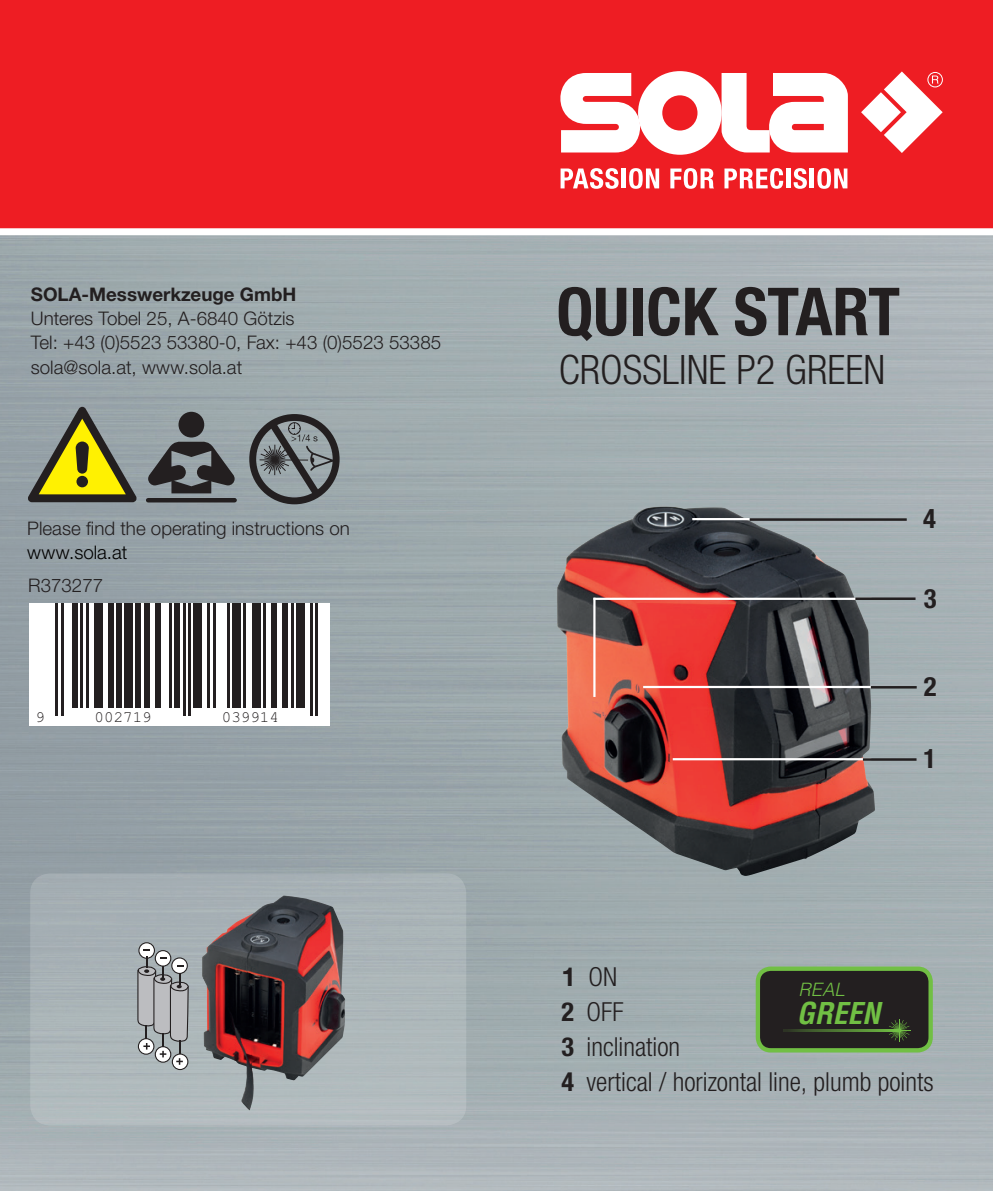
<style>
.page{position:relative;width:993px;height:1191px;background:#fff}
.page>*{position:absolute;margin:0;border:0;box-sizing:border-box;transform-origin:0 0}
.t1{font:700 condensed 66.5px "Helvetica Neue LTW1 G";color:#231f20}
.t2{font:300 condensed 40.6px "Helvetica Neue LTW1 G";color:#231f20}
.t3{font:italic 700 condensed 29.4px "Helvetica LT Std";color:#71bf44}
.t4{font:700 condensed 26.6px "Helvetica Neue LT Std";color:#231f20}
.t5{font:300 condensed 26.25px/35px "Helvetica Neue LTW1 G";color:#231f20}
.t6{font:300 18.9px/24.2px "Helvetica Neue LTW1 G";color:#231f20}
.t7{font:700 18.9px "Helvetica Neue LTW1 G";color:#231f20}
.t8{font:300 18.9px "Helvetica Neue LTW1 G";color:#000}
.t9{font:300 18.9px "Helvetica Neue LT Std";color:#231f20}
.t10{font:italic 300 18.55px "Helvetica LT Std";color:#71bf44}
.t11{font:700 15.75px "Helvetica";color:#231f20}
.s1{font-weight:700;font-stretch:normal}
.s2{font-weight:700}
.s3{font-style:inherit}
</style>
<div class="page">
<img style="left:0;top:235px;width:992px;height:956px">
<div style="left:0;top:0;width:992px;height:228px;background:#ee1d23"></div>
<svg style="left:560px;top:71px;width:287px;height:84px"></svg>
<svg style="left:861px;top:71px;width:81px;height:82px"></svg>
<svg style="left:560px;top:168px;width:58px;height:21px"></svg>
<hr style="left:621px;top:168px;width:4px;height:20px;background:#fff">
<svg style="left:629px;top:168px;width:30px;height:21px"></svg>
<svg style="left:670px;top:168px;width:43px;height:21px"></svg>
<svg style="left:724px;top:168px;width:59px;height:21px"></svg>
<hr style="left:786px;top:168px;width:4px;height:20px;background:#fff">
<svg style="left:793px;top:168px;width:13px;height:21px"></svg>
<hr style="left:809px;top:168px;width:4px;height:20px;background:#fff">
<svg style="left:817px;top:168px;width:30px;height:21px"></svg>
<div style="left:30px;top:603px;width:300px;height:122px;background:#fff"></div>
<hr style="left:55px;top:603px;width:3px;height:113px;background:#231f20">
<hr style="left:61px;top:603px;width:3px;height:113px;background:#231f20">
<div style="left:72px;top:603px;width:5px;height:105px;background:#231f20"></div>
<hr style="left:80px;top:603px;width:3px;height:105px;background:#231f20">
<hr style="left:86px;top:603px;width:3px;height:105px;background:#231f20">
<div style="left:94px;top:603px;width:8px;height:105px;background:#231f20"></div>
<div style="left:108px;top:603px;width:5px;height:105px;background:#231f20"></div>
<div style="left:116px;top:603px;width:6px;height:105px;background:#231f20"></div>
<div style="left:124px;top:603px;width:9px;height:105px;background:#231f20"></div>
<div style="left:135px;top:603px;width:6px;height:105px;background:#231f20"></div>
<div style="left:144px;top:603px;width:5px;height:105px;background:#231f20"></div>
<div style="left:155px;top:603px;width:5px;height:105px;background:#231f20"></div>
<hr style="left:169px;top:603px;width:2px;height:105px;background:#231f20">
<div style="left:174px;top:603px;width:6px;height:105px;background:#231f20"></div>
<hr style="left:183px;top:603px;width:2px;height:113px;background:#231f20">
<hr style="left:188px;top:603px;width:3px;height:113px;background:#231f20">
<div style="left:194px;top:603px;width:8px;height:105px;background:#231f20"></div>
<hr style="left:207px;top:603px;width:3px;height:105px;background:#231f20">
<hr style="left:213px;top:603px;width:3px;height:105px;background:#231f20">
<hr style="left:227px;top:603px;width:3px;height:105px;background:#231f20">
<div style="left:232px;top:603px;width:9px;height:105px;background:#231f20"></div>
<hr style="left:243px;top:603px;width:3px;height:105px;background:#231f20">
<div style="left:252px;top:603px;width:8px;height:105px;background:#231f20"></div>
<hr style="left:263px;top:603px;width:2px;height:105px;background:#231f20">
<div style="left:271px;top:603px;width:6px;height:105px;background:#231f20"></div>
<div style="left:282px;top:603px;width:6px;height:105px;background:#231f20"></div>
<hr style="left:290px;top:603px;width:3px;height:105px;background:#231f20">
<div style="left:296px;top:603px;width:8px;height:105px;background:#231f20"></div>
<hr style="left:310px;top:603px;width:2px;height:113px;background:#231f20">
<hr style="left:315px;top:603px;width:3px;height:113px;background:#231f20">
<svg style="left:28px;top:407px;width:108px;height:95px;background:#949454"></svg>
<div style="left:249px;top:414px;width:90px;height:90px;border:7px solid #231f20;border-radius:50%"></div>
<svg style="left:259px;top:415px;width:79px;height:89px;background:#707679"></svg>
<div style="left:178px;top:412px;width:26px;height:25px;background:#231f20;border-radius:50%"></div>
<svg style="left:148px;top:441px;width:86px;height:52px;background:#5c5f62"></svg>
<hr style="left:148px;top:498px;width:86px;height:4px;background:#231f20">
<svg style="left:30px;top:873px;width:436px;height:252px;background:#a4a8ab"></svg>
<img style="left:202px;top:896px;width:80px;height:214px">
<svg style="left:136px;top:942px;width:53px;height:128px;background:#a7abad"></svg>
<svg style="left:755px;top:966px;width:177px;height:86px;background:#313929"></svg>
<hr style="left:782px;top:1029px;width:117px;height:3px;background:#71bf44">
<img style="left:556px;top:506px;width:319px;height:370px">
<hr style="left:672px;top:758px;width:199px;height:2px;background:#fff">
<hr style="left:862px;top:758px;width:54px;height:2px;background:#231f20">
<hr style="left:643px;top:686px;width:228px;height:2px;background:#fff">
<hr style="left:870px;top:686px;width:46px;height:2px;background:#231f20">
<hr style="left:593px;top:597px;width:2px;height:100px;background:#fff">
<hr style="left:593px;top:597px;width:278px;height:3px;background:#fff">
<hr style="left:692px;top:518px;width:57px;height:2px;background:#fff">
<hr style="left:749px;top:518px;width:157px;height:3px;background:#231f20">
<hr style="left:855px;top:597px;width:60px;height:3px;background:#231f20">
<p class="t7" style="left:31px;top:283px;width:267px">SOLA-Messwerkzeuge GmbH</p>
<p class="t6" style="left:31px;top:306px;width:411px">Unteres Tobel 25, A-6840 Götzis<br>Tel: +43 (0)5523 53380-0, Fax: +43 (0)5523 53385 sola@sola.at, www.sola.at</p>
<p class="t6" style="left:27px;top:516px;width:324px">Please find the operating instructions on</p>
<p class="t8" style="left:27px;top:540px;width:102px">www.sola.at</p>
<p class="t9" style="left:28px;top:573px;width:76px">R373277</p>
<p class="t11" style="left:35px;top:707px;width:11px">9</p>
<p class="t11" style="left:95px;top:707px;width:59px">002719</p>
<p class="t11" style="left:222px;top:707px;width:59px">039914</p>
<h1 class="t1" style="left:556px;top:272px;width:345px">QUICK START</h1>
<h2 class="t2" style="left:558px;top:346px;width:328px">CROSSLINE P2 GREEN</h2>
<h3 class="t4" style="left:922px;top:503px;width:14px">4</h3>
<h3 class="t4" style="left:923px;top:582px;width:14px">3</h3>
<h3 class="t4" style="left:923px;top:670px;width:14px">2</h3>
<h3 class="t4" style="left:923px;top:743px;width:14px">1</h3>
<h3 class="t5" style="left:561px;top:960px;width:373px"><span class="s1">1</span> ON<br><span class="s2">2</span> OFF<br><span class="s2">3</span> inclination<br><span class="s2">4</span> vertical <span class="s3">/</span> horizontal line<span class="s3">,</span> plumb points</h3>
<p class="t10" style="left:798px;top:978px;width:48px">REAL</p>
<h3 class="t3" style="left:796px;top:994px;width:85px">GREEN</h3>
</div>
